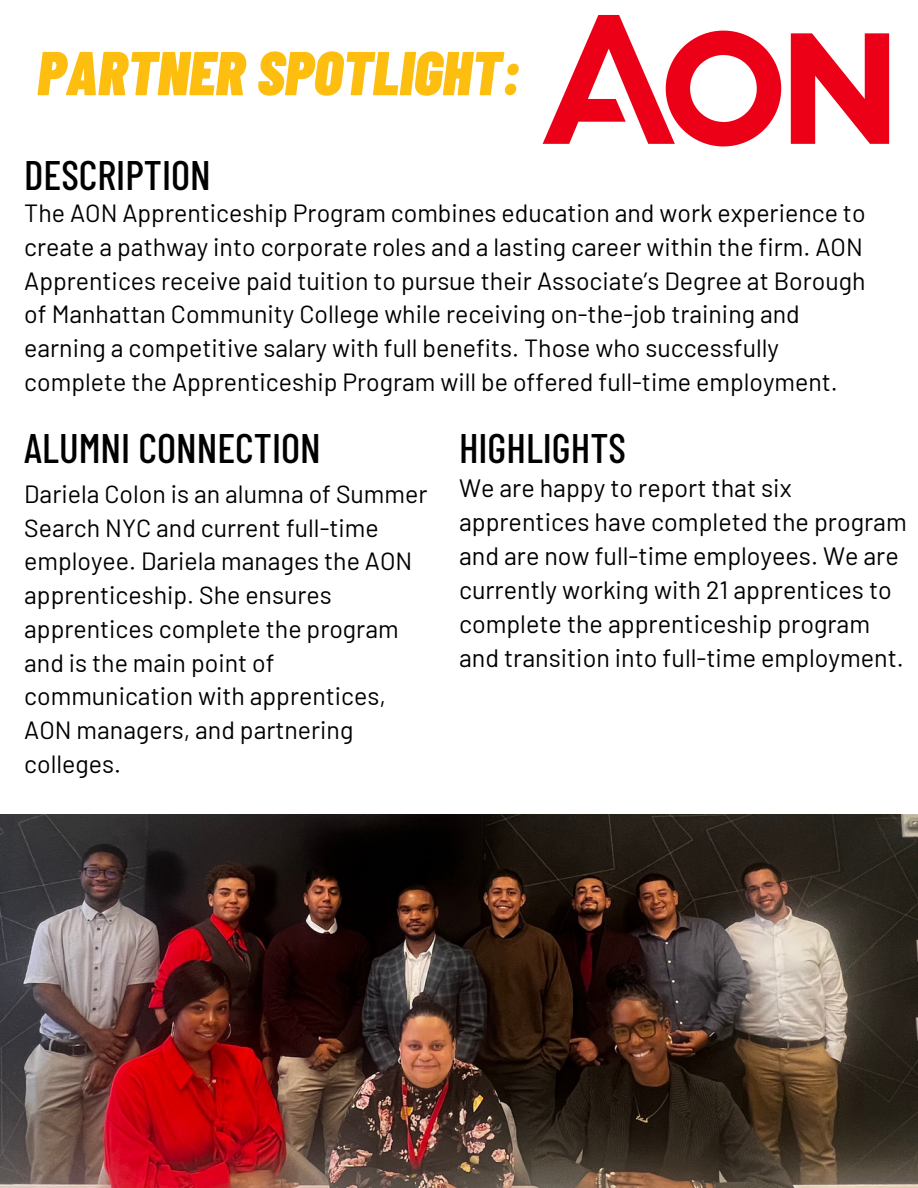
<style>
.page{position:relative;width:918px;height:1188px;background:#fff}
.page>*{position:absolute;margin:0;border:0;box-sizing:border-box;transform-origin:0 0}
.t1{font:italic 900 61.8px "Barlow Condensed";color:#febe10}
.t2{font:500 41.25px "Barlow Condensed";color:#000}
.t3{font:25.05px/34px "Barlow";color:#000}
.t4{font:24.9px/33.8px "Barlow";color:#000}
</style>
<div class="page">
<svg style="left:791px;top:33px;width:98px;height:111px"></svg>
<svg style="left:543px;top:15px;width:238px;height:131px"></svg>
<img style="left:0;top:814px;width:918px;height:374px">
<p class="t1" style="left:37px;top:33px;width:485px">PARTNER SPOTLIGHT:</p>
<p class="t2" style="left:24px;top:148px;width:188px">DESCRIPTION</p>
<p class="t4" style="left:24px;top:195px;width:843px">The AON Apprenticeship Program combines education and work experience to create a pathway into corporate roles and a lasting career within the firm. AON Apprentices receive paid tuition to pursue their Associate’s Degree at Borough of Manhattan Community College while receiving on-the-job training and earning a competitive salary with full benefits. Those who successfully complete the Apprenticeship Program will be offered full-time employment.</p>
<p class="t2" style="left:24px;top:421px;width:298px">ALUMNI CONNECTION</p>
<p class="t4" style="left:24px;top:476px;width:405px">Dariela Colon is an alumna of Summer<br>Search NYC and current full-time employee. Dariela manages the AON apprenticeship. She ensures apprentices complete the program and is the main point of communication with apprentices,<br>AON managers, and partnering colleges.</p>
<p class="t3" style="left:459px;top:470px;width:449px">We are happy to report that six apprentices have completed the program and are now full-time employees. We are currently working with 21 apprentices to complete the apprenticeship program and transition into full-time employment.</p>
<p class="t2" style="left:459px;top:421px;width:169px">HIGHLIGHTS</p>
</div>
